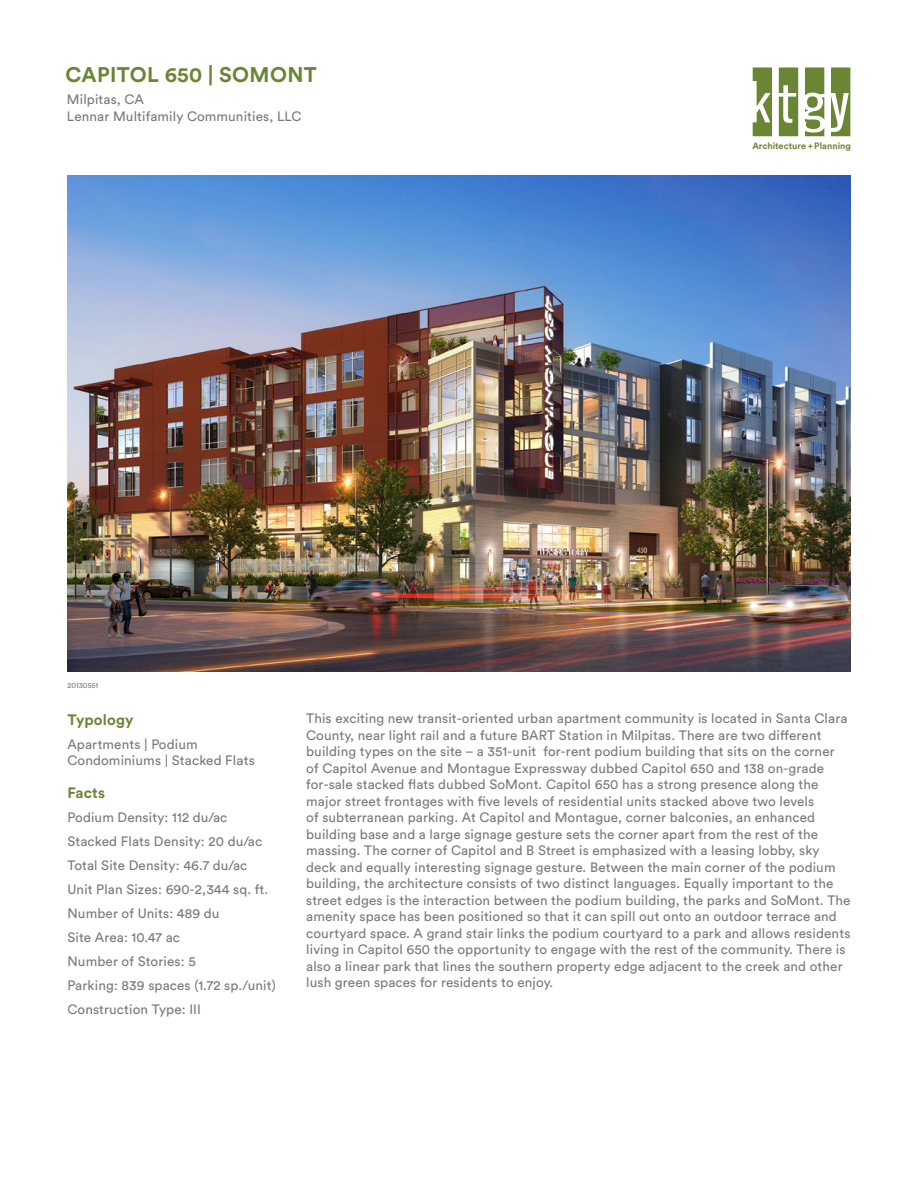
<style>
.page{position:relative;width:918px;height:1188px;background:#fff}
.page>*{position:absolute;margin:0;border:0;box-sizing:border-box;transform-origin:0 0}
.BROCHURE_-_Project_T{font:700 21px "Circular Std";letter-spacing:.02em;color:#6a8634}
.BROCHURE_-_Category{font:700 15px "Circular Std";letter-spacing:.01em;color:#6a8634}
.BROCHURE_-_Paragraph{font:13.5px/16.5px "Circular Std";letter-spacing:.01em;color:#7a7a7a}
.BROCHURE_-_Location{font:13.5px "Circular Std";letter-spacing:.01em;color:#7a7a7a}
.t1{font:700 9.15px "Circular Std";color:#6a8634}
.BROCHURE_-_Project_N{font:7.5px "Circular Std";color:#7a7a7a}
</style>
<div class="page">
<svg style="left:753px;top:68px;width:19px;height:68px"></svg>
<svg style="left:779px;top:68px;width:19px;height:68px"></svg>
<svg style="left:831px;top:68px;width:19px;height:68px"></svg>
<svg style="left:805px;top:68px;width:19px;height:68px"></svg>
<img style="left:68px;top:176px;width:782px;height:496px">
<p class="BROCHURE_-_Project_T" style="left:66px;top:61px;width:253px">CAPITOL 650 | SOMONT</p>
<p class="BROCHURE_-_Location" style="left:67px;top:91px;width:79px">Milpitas, CA</p>
<p class="BROCHURE_-_Location" style="left:67px;top:108px;width:236px">Lennar Multifamily Communities, LLC</p>
<p class="BROCHURE_-_Project_N" style="left:68px;top:681px;width:32px">20130551</p>
<p class="t1" style="left:752px;top:139px;width:100px">Architecture + Planning</p>
<p class="BROCHURE_-_Category" style="left:68px;top:710px;width:67px">Typology</p>
<p class="BROCHURE_-_Paragraph" style="left:68px;top:735px;width:189px">Apartments | Podium<br>Condominiums | Stacked Flats</p>
<p class="BROCHURE_-_Category" style="left:68px;top:783px;width:39px">Facts</p>
<p class="BROCHURE_-_Paragraph" style="left:68px;top:809px;width:161px">Podium Density: 112 du/ac</p>
<p class="BROCHURE_-_Paragraph" style="left:68px;top:833px;width:196px">Stacked Flats Density: 20 du/ac</p>
<p class="BROCHURE_-_Paragraph" style="left:68px;top:857px;width:181px">Total Site Density: 46.7 du/ac</p>
<p class="BROCHURE_-_Paragraph" style="left:68px;top:881px;width:202px">Unit Plan Sizes: 690-2,344 sq. ft.</p>
<p class="BROCHURE_-_Paragraph" style="left:68px;top:905px;width:154px">Number of Units: 489 du</p>
<p class="BROCHURE_-_Paragraph" style="left:68px;top:929px;width:114px">Site Area: 10.47 ac</p>
<p class="BROCHURE_-_Paragraph" style="left:68px;top:953px;width:130px">Number of Stories: 5</p>
<p class="BROCHURE_-_Paragraph" style="left:68px;top:977px;width:210px">Parking: 839 spaces (1.72 sp./unit)</p>
<p class="BROCHURE_-_Paragraph" style="left:68px;top:1001px;width:135px">Construction Type: III</p>
<p class="BROCHURE_-_Paragraph" style="left:306px;top:710px;width:546px">This exciting new transit-oriented urban apartment community is located in Santa Clara County, near light rail and a future BART Station in Milpitas. There are two different building types on the site – a 351-unit for-rent podium building that sits on the corner of Capitol Avenue and Montague Expressway dubbed Capitol 650 and 138 on-grade for-sale stacked flats dubbed SoMont. Capitol 650 has a strong presence along the major street frontages with five levels of residential units stacked above two levels<br>of subterranean parking. At Capitol and Montague, corner balconies, an enhanced building base and a large signage gesture sets the corner apart from the rest of the massing. The corner of Capitol and B Street is emphasized with a leasing lobby, sky deck and equally interesting signage gesture. Between the main corner of the podium building, the architecture consists of two distinct languages. Equally important to the street edges is the interaction between the podium building, the parks and SoMont. The amenity space has been positioned so that it can spill out onto an outdoor terrace and courtyard space. A grand stair links the podium courtyard to a park and allows residents living in Capitol 650 the opportunity to engage with the rest of the community. There is also a linear park that lines the southern property edge adjacent to the creek and other lush green spaces for residents to enjoy.</p>
</div>
